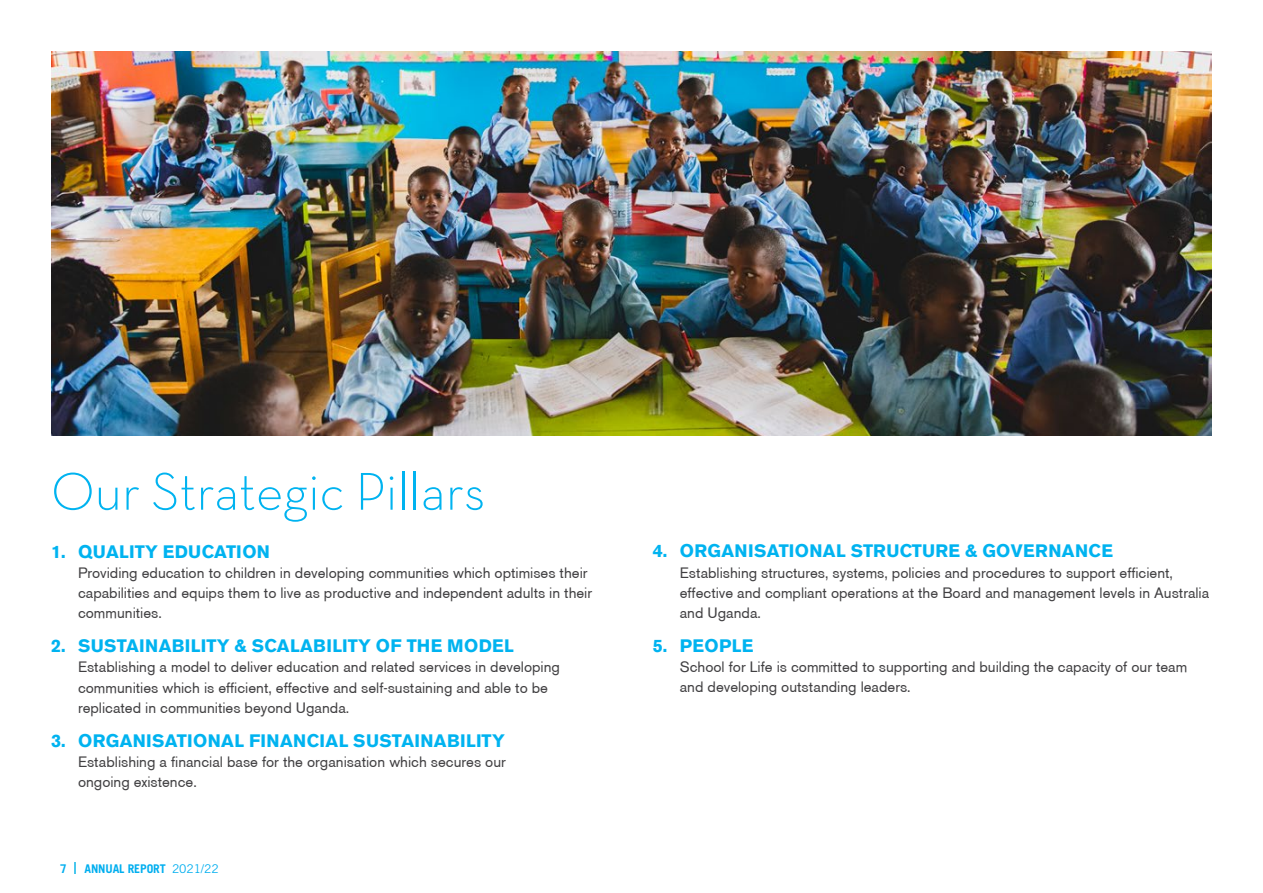
<style>
.page{position:relative;width:1263px;height:893px;background:#fff}
.page>*{position:absolute;margin:0;border:0;box-sizing:border-box;transform-origin:0 0}
.t1{font:300 54px "Neutra Text TF";color:#00b3f0}
.t2{font:700 18px "Berthold Akzidenz Grotesk BE";letter-spacing:.02em;color:#00b3f0}
.t3{font:15px/20.2px "Berthold Akzidenz Grotesk BE";color:#414042}
.t4{font:700 12px "Trade Gothic LT Std";letter-spacing:-.01em;color:#00aeef}
.s1{font-weight:400}
</style>
<div class="page">
<svg style="left:74px;top:863px;width:2px;height:11px"></svg>
<img style="left:51px;top:51px;width:1161px;height:385px">
<h1 class="t1" style="left:51px;top:458px;width:436px">Our Strategic Pillars</h1>
<p class="t2" style="left:51px;top:541px;width:221px">1. QUALITY EDUCATION</p>
<p class="t3" style="left:78px;top:563px;width:516px">Providing education to children in developing communities which optimises their capabilities and equips them to live as productive and independent adults in their communities.</p>
<p class="t2" style="left:51px;top:635px;width:464px">2. SUSTAINABILITY &amp; SCALABILITY OF THE MODEL</p>
<p class="t3" style="left:78px;top:657px;width:483px">Establishing a model to deliver education and related services in developing communities which is efficient, effective and self-sustaining and able to be replicated in communities beyond Uganda.</p>
<p class="t2" style="left:51px;top:730px;width:455px">3. ORGANISATIONAL FINANCIAL SUSTAINABILITY</p>
<p class="t3" style="left:78px;top:752px;width:429px">Establishing a financial base for the organisation which secures our ongoing existence.</p>
<p class="t4" style="left:60px;top:861px;width:8px">7</p>
<p class="t4" style="left:85px;top:861px;width:136px">ANNUAL REPORT <span class="s1">2021/22</span></p>
<p class="t2" style="left:653px;top:541px;width:462px">4. ORGANISATIONAL STRUCTURE &amp; GOVERNANCE</p>
<p class="t3" style="left:680px;top:562px;width:531px">Establishing structures, systems, policies and procedures to support efficient, effective and compliant operations at the Board and management levels in Australia and Uganda.</p>
<p class="t2" style="left:653px;top:635px;width:102px">5. PEOPLE</p>
<p class="t3" style="left:680px;top:657px;width:509px">School for Life is committed to supporting and building the capacity of our team and developing outstanding leaders.</p>
</div>
